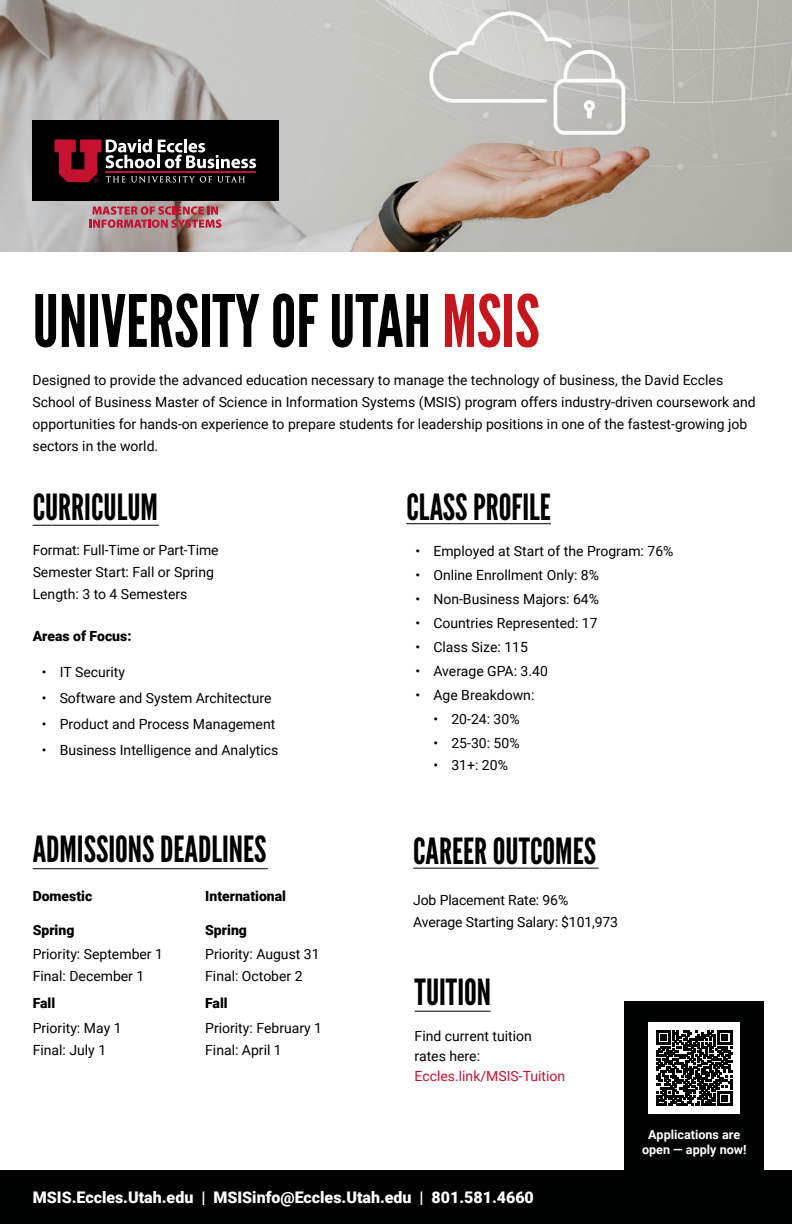
<style>
.page{position:relative;width:792px;height:1224px;background:#fff}
.page>*{position:absolute;margin:0;border:0;box-sizing:border-box;transform-origin:0 0}
.t1{font:72px "League Gothic";color:#000}
.t2{font:36px "League Gothic";color:#000}
.t3{font:900 16px "Roboto";color:#fff}
.t4{font:14px/22px "Roboto";color:#000}
.t5{font:900 14px "Roboto";color:#000}
.t6{font:14px "Roboto";color:#c41230}
.t7{font:700 12.6px/15.2px "Roboto";color:#fff;text-align:center}
.s1{color:#c4161c}
</style>
<div class="page">
<img style="left:0;top:0;width:792px;height:252px">
<div style="left:0;top:1170px;width:792px;height:54px;background:#000101"></div>
<hr style="left:406px;top:523px;width:145px;height:1px;background:#000">
<hr style="left:33px;top:525px;width:126px;height:1px;background:#000">
<hr style="left:413px;top:868px;width:185px;height:1px;background:#000">
<hr style="left:33px;top:868px;width:235px;height:1px;background:#000">
<hr style="left:415px;top:1011px;width:76px;height:1px;background:#000">
<div style="left:625px;top:1002px;width:139px;height:214px;background:#000101"></div>
<div style="left:648px;top:1022px;width:92px;height:92px;background:#fff"></div>
<svg style="left:657px;top:1030px;width:75px;height:76px"></svg>
<svg style="left:89px;top:206px;width:133px;height:22px;background:#b66872"></svg>
<div style="left:33px;top:121px;width:246px;height:80px;background:#000"></div>
<svg style="left:55px;top:139px;width:201px;height:44px"></svg>
<h1 class="t1" style="left:33px;top:278px;width:509px">UNIVERSITY OF UTAH <span class="s1">MSIS</span></h1>
<p class="t4" style="left:33px;top:368px;width:725px">Designed to provide the advanced education necessary to manage the technology of business, the David Eccles School of Business Master of Science in Information Systems (MSIS) program offers industry-driven coursework and opportunities for hands-on experience to prepare students for leadership positions in one of the fastest-growing job sectors in the world.</p>
<h2 class="t2" style="left:33px;top:485px;width:127px">CURRICULUM</h2>
<p class="t4" style="left:33px;top:539px;width:187px">Format: Full-Time or Part-Time<br>Semester Start: Fall or Spring<br>Length: 3 to 4 Semesters</p>
<p class="t5" style="left:33px;top:627px;width:100px">Areas of Focus:</p>
<p class="t4" style="left:42px;top:660px;width:85px">• IT Security</p>
<p class="t4" style="left:42px;top:686px;width:232px">• Software and System Architecture</p>
<p class="t4" style="left:42px;top:712px;width:235px">• Product and Process Management</p>
<p class="t4" style="left:42px;top:738px;width:238px">• Business Intelligence and Analytics</p>
<h2 class="t2" style="left:33px;top:828px;width:235px">ADMISSIONS DEADLINES</h2>
<p class="t5" style="left:33px;top:886px;width:61px">Domestic</p>
<p class="t5" style="left:205px;top:886px;width:82px">International</p>
<p class="t5" style="left:33px;top:920px;width:43px">Spring</p>
<p class="t5" style="left:205px;top:920px;width:43px">Spring</p>
<p class="t4" style="left:33px;top:943px;width:132px">Priority: September 1<br>Final: December 1</p>
<p class="t5" style="left:33px;top:994px;width:24px">Fall</p>
<p class="t4" style="left:33px;top:1016px;width:90px">Priority: May 1<br>Final: July 1</p>
<p class="t4" style="left:205px;top:943px;width:116px">Priority: August 31<br>Final: October 2</p>
<p class="t5" style="left:205px;top:993px;width:24px">Fall</p>
<p class="t4" style="left:205px;top:1016px;width:118px">Priority: February 1<br>Final: April 1</p>
<h2 class="t2" style="left:406px;top:485px;width:146px">CLASS PROFILE</h2>
<p class="t4" style="left:415px;top:539px;width:260px">• Employed at Start of the Program: 76%</p>
<p class="t4" style="left:415px;top:563px;width:185px">• Online Enrollment Only: 8%</p>
<p class="t4" style="left:415px;top:587px;width:185px">• Non-Business Majors: 64%</p>
<p class="t4" style="left:415px;top:611px;width:184px">• Countries Represented: 17</p>
<p class="t4" style="left:415px;top:635px;width:114px">• Class Size: 115</p>
<p class="t4" style="left:415px;top:659px;width:134px">• Average GPA: 3.40</p>
<p class="t4" style="left:415px;top:683px;width:120px">• Age Breakdown:</p>
<p class="t4" style="left:433px;top:707px;width:88px">• 20-24: 30%</p>
<p class="t4" style="left:433px;top:731px;width:88px">• 25-30: 50%</p>
<p class="t4" style="left:433px;top:753px;width:76px">• 31+: 20%</p>
<h2 class="t2" style="left:413px;top:830px;width:184px">CAREER OUTCOMES</h2>
<p class="t4" style="left:413px;top:888px;width:206px">Job Placement Rate: 96%<br>Average Starting Salary: $101,973</p>
<h2 class="t2" style="left:415px;top:971px;width:78px">TUITION</h2>
<p class="t4" style="left:415px;top:1026px;width:119px;line-height:20px">Find current tuition rates here:</p>
<p class="t6" style="left:415px;top:1066px;width:152px">Eccles.link/MSIS-Tuition</p>
<p class="t7" style="left:642px;top:1126px;width:106px">Applications are open — apply now!</p>
<p class="t3" style="left:33px;top:1186px;width:503px">MSIS.Eccles.Utah.edu | MSISinfo@Eccles.Utah.edu | 801.581.4660</p>
</div>
